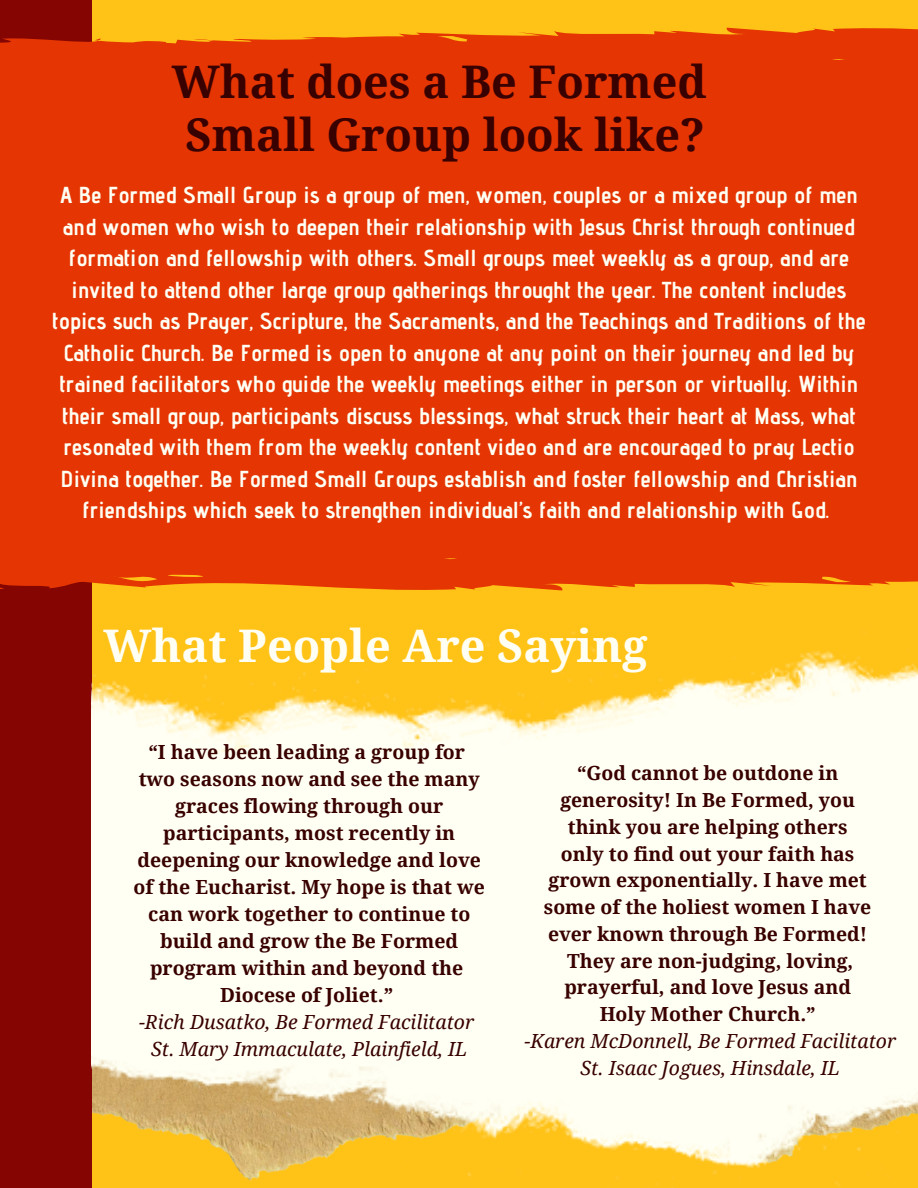
<style>
.page{position:relative;width:918px;height:1188px;background:#ffc217}
.page>*{position:absolute;margin:0;border:0;box-sizing:border-box;transform-origin:0 0}
.t1{font:700 45px/52.8px "Droid Serif";color:#380100;text-align:center}
.t2{font:700 45px "Droid Serif";color:#fffff3}
.t3{font:700 23.1px/31.5px "Advent Pro";color:#fffff3;text-align:center}
.t4{font:700 19.5px/27px "Droid Serif";color:#380100;text-align:center}
.t5{font:italic 19.5px "Droid Serif";color:#380100}
</style>
<div class="page">
<div style="left:0;top:0;width:92px;height:1188px;background:#840502"></div>
<div style="left:0;top:27px;width:918px;height:564px;background:#e43502"></div>
<img style="left:92px;top:631px;width:826px;height:557px">
<p class="t1" style="left:172px;top:56px;width:536px">What does a Be Formed<br>Small Group look like?</p>
<h1 class="t3" style="left:52px;top:179px;width:815px">A Be Formed Small Group is a group of men, women, couples or a mixed group of men and women who wish to deepen their relationship with Jesus Christ through continued formation and fellowship with others. Small groups meet weekly as a group, and are invited to attend other large group gatherings throught the year. The content includes topics such as Prayer, Scripture, the Sacraments, and the Teachings and Traditions of the Catholic Church. Be Formed is open to anyone at any point on their journey and led by trained facilitators who guide the weekly meetings either in person or virtually. Within their small group, participants discuss blessings, what struck their heart at Mass, what resonated with them from the weekly content video and are encouraged to pray Lectio Divina together. Be Formed Small Groups establish and foster fellowship and Christian friendships which seek to strengthen individual’s faith and relationship with God.</h1>
<h1 class="t2" style="left:103px;top:620px;width:546px">What People Are Saying</h1>
<p class="t4" style="left:148px;top:739px;width:318px">“I have been leading a group for</p>
<p class="t4" style="left:133px;top:766px;width:353px">two seasons now and see the many graces flowing through our participants, most recently in deepening our knowledge and love of the Eucharist. My hope is that we can work together to continue to build and grow the Be Formed program within and beyond the</p>
<p class="t4" style="left:220px;top:982px;width:175px">Diocese of Joliet.”</p>
<p class="t5" style="left:139px;top:1011px;width:337px">-Rich Dusatko, Be Formed Facilitator</p>
<p class="t5" style="left:151px;top:1038px;width:318px">St. Mary Immaculate, Plainfield, IL</p>
<p class="t4" style="left:577px;top:760px;width:263px">“God cannot be outdone in</p>
<p class="t4" style="left:560px;top:787px;width:296px">generosity! In Be Formed, you</p>
<p class="t4" style="left:568px;top:814px;width:281px">think you are helping others</p>
<p class="t4" style="left:561px;top:840px;width:295px">only to find out your faith has</p>
<p class="t4" style="left:549px;top:867px;width:320px">grown exponentially. I have met</p>
<p class="t4" style="left:544px;top:894px;width:329px">some of the holiest women I have</p>
<p class="t4" style="left:548px;top:921px;width:321px">ever known through Be Formed!</p>
<p class="t4" style="left:564px;top:948px;width:290px;text-align:left">They are non-judging, loving, prayerful, and love Jesus and</p>
<p class="t4" style="left:600px;top:1001px;width:218px">Holy Mother Church.”</p>
<p class="t5" style="left:524px;top:1030px;width:373px">-Karen McDonnell, Be Formed Facilitator</p>
<p class="t5" style="left:580px;top:1056px;width:261px">St. Isaac Jogues, Hinsdale, IL</p>
</div>
